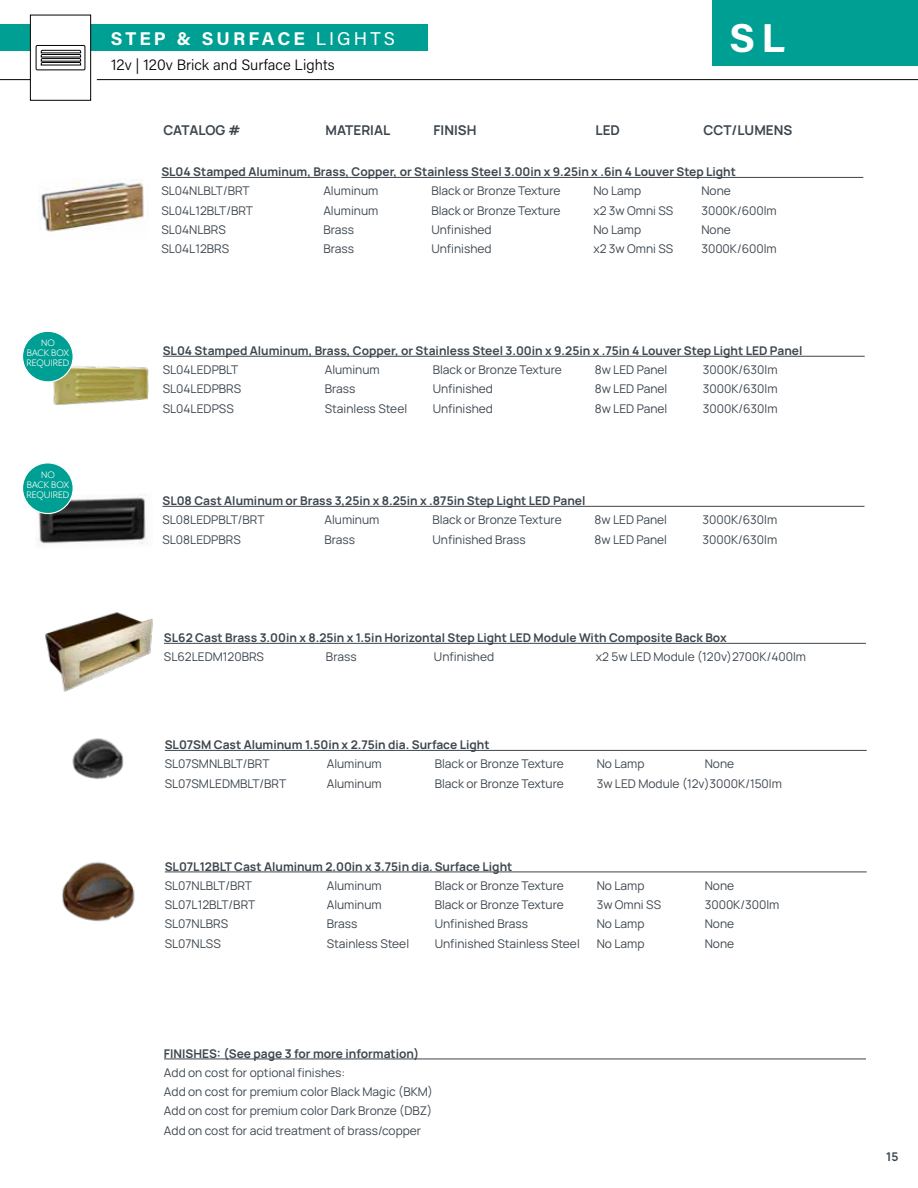
<style>
.page{position:relative;width:918px;height:1188px;background:#fff}
.page>*{position:absolute;margin:0;border:0;box-sizing:border-box;transform-origin:0 0}
.t1{font:40.5px "Acumin Variable Concept";color:#fff}
.t2{font:18.45px "Acumin Variable Concept";letter-spacing:.165em;color:#fff}
.t3{font:15px "Acumin Variable Concept";color:#000}
.t4{font:700 13.5px "Manrope";color:#3d464e}
.t5{font:700 13.5px "Manrope";letter-spacing:-.02em;color:#3d464e}
.t6{font:12px/19.2px "Manrope";color:#3d464e}
.t7{font:700 12px "Manrope";color:#3d464e}
.t8{font:10.8px/10.1px "Mr Eaves XL Mod OT";color:#fff;text-align:center}
</style>
<div class="page">
<hr style="left:0;top:79px;width:60px;height:1px;background:#000">
<hr style="left:164px;top:1059px;width:702px;height:1px;background:#3d464e">
<hr style="left:163px;top:356px;width:702px;height:1px;background:#3d464e">
<img style="left:53px;top:366px;width:96px;height:39px">
<div style="left:23px;top:331px;width:50px;height:51px;background:#009f93;border-radius:50%"></div>
<div style="left:22px;top:331px;width:52px;height:52px;border:1px solid #fff;border-radius:50%"></div>
<hr style="left:162px;top:506px;width:702px;height:1px;background:#3d464e">
<img style="left:37px;top:494px;width:109px;height:52px">
<div style="left:23px;top:463px;width:50px;height:51px;background:#009f93;border-radius:50%"></div>
<div style="left:22px;top:462px;width:52px;height:52px;border:1px solid #fff;border-radius:50%"></div>
<hr style="left:164px;top:643px;width:702px;height:1px;background:#3d464e">
<img style="left:45px;top:612px;width:126px;height:80px">
<div style="left:0;top:24px;width:428px;height:27px;background:#009f93"></div>
<hr style="left:97px;top:79px;width:821px;height:1px;background:#000">
<div style="left:30px;top:15px;width:61px;height:85px;background:#fff"></div>
<div style="left:30px;top:15px;width:61px;height:86px;border:1px solid #000"></div>
<div style="left:713px;top:0;width:205px;height:66px;background:#009f93"></div>
<div style="left:36px;top:45px;width:49px;height:25px;border:1px solid #000"></div>
<svg style="left:41px;top:50px;width:40px;height:15px"></svg>
<hr style="left:161px;top:177px;width:702px;height:1px;background:#3d464e">
<img style="left:39px;top:179px;width:110px;height:53px">
<hr style="left:165px;top:750px;width:702px;height:1px;background:#3d464e">
<img style="left:72px;top:738px;width:52px;height:41px">
<hr style="left:165px;top:872px;width:702px;height:1px;background:#3d464e">
<img style="left:62px;top:862px;width:73px;height:59px">
<p class="t8" style="left:26px;top:338px;width:44px">NO<br>BACK BOX<br>REQUIRED</p>
<p class="t8" style="left:26px;top:470px;width:44px">NO<br>BACK BOX<br>REQUIRED</p>
<h2 class="t2" style="left:111px;top:25px;width:286px">STEP &amp; SURFACE LIGHTS</h2>
<p class="t3" style="left:111px;top:54px;width:225px">12v | 120v Brick and Surface Lights</p>
<h1 class="t1" style="left:729px;top:10px;width:57px">SL</h1>
<p class="t5" style="left:164px;top:121px;width:79px">CATALOG #</p>
<p class="t4" style="left:326px;top:121px;width:66px">MATERIAL</p>
<p class="t4" style="left:434px;top:121px;width:44px">FINISH</p>
<p class="t4" style="left:596px;top:121px;width:26px">LED</p>
<p class="t4" style="left:704px;top:121px;width:90px">CCT/LUMENS</p>
<p class="t7" style="left:161px;top:164px;width:576px">SL04 Stamped Aluminum, Brass, Copper, or Stainless Steel 3.00in x 9.25in x .6in 4 Louver Step Light</p>
<p class="t6" style="left:161px;top:182px;width:90px">SL04NLBLT/BRT</p>
<p class="t6" style="left:323px;top:182px;width:56px">Aluminum</p>
<p class="t6" style="left:431px;top:182px;width:131px">Black or Bronze Texture</p>
<p class="t6" style="left:593px;top:182px;width:49px">No Lamp</p>
<p class="t6" style="left:701px;top:182px;width:31px">None</p>
<p class="t6" style="left:161px;top:201px;width:93px">SL04L12BLT/BRT</p>
<p class="t6" style="left:323px;top:201px;width:56px">Aluminum</p>
<p class="t6" style="left:431px;top:201px;width:131px">Black or Bronze Texture</p>
<p class="t6" style="left:593px;top:201px;width:81px">x2 3w Omni SS</p>
<p class="t6" style="left:701px;top:201px;width:77px">3000K/600lm</p>
<p class="t6" style="left:161px;top:220px;width:66px">SL04NLBRS</p>
<p class="t6" style="left:323px;top:220px;width:32px">Brass</p>
<p class="t6" style="left:431px;top:220px;width:62px">Unfinished</p>
<p class="t6" style="left:593px;top:220px;width:49px">No Lamp</p>
<p class="t6" style="left:701px;top:220px;width:31px">None</p>
<p class="t6" style="left:161px;top:239px;width:69px">SL04L12BRS</p>
<p class="t6" style="left:323px;top:239px;width:32px">Brass</p>
<p class="t6" style="left:431px;top:239px;width:62px">Unfinished</p>
<p class="t6" style="left:593px;top:239px;width:81px">x2 3w Omni SS</p>
<p class="t6" style="left:701px;top:239px;width:77px">3000K/600lm</p>
<p class="t7" style="left:163px;top:343px;width:641px">SL04 Stamped Aluminum, Brass, Copper, or Stainless Steel 3.00in x 9.25in x .75in 4 Louver Step Light LED Panel</p>
<p class="t6" style="left:163px;top:360px;width:77px">SL04LEDPBLT</p>
<p class="t6" style="left:325px;top:360px;width:56px">Aluminum</p>
<p class="t6" style="left:433px;top:360px;width:131px">Black or Bronze Texture</p>
<p class="t6" style="left:595px;top:360px;width:74px">8w LED Panel</p>
<p class="t6" style="left:703px;top:360px;width:76px">3000K/630lm</p>
<p class="t6" style="left:163px;top:380px;width:80px">SL04LEDPBRS</p>
<p class="t6" style="left:325px;top:380px;width:32px">Brass</p>
<p class="t6" style="left:433px;top:380px;width:62px">Unfinished</p>
<p class="t6" style="left:595px;top:380px;width:74px">8w LED Panel</p>
<p class="t6" style="left:703px;top:380px;width:76px">3000K/630lm</p>
<p class="t6" style="left:163px;top:399px;width:73px">SL04LEDPSS</p>
<p class="t6" style="left:325px;top:399px;width:84px">Stainless Steel</p>
<p class="t6" style="left:433px;top:399px;width:62px">Unfinished</p>
<p class="t6" style="left:595px;top:399px;width:74px">8w LED Panel</p>
<p class="t6" style="left:703px;top:399px;width:76px">3000K/630lm</p>
<p class="t7" style="left:162px;top:493px;width:424px">SL08 Cast Aluminum or Brass 3,25in x 8.25in x .875in Step Light LED Panel</p>
<p class="t6" style="left:162px;top:511px;width:104px">SL08LEDPBLT/BRT</p>
<p class="t6" style="left:324px;top:511px;width:56px">Aluminum</p>
<p class="t6" style="left:432px;top:511px;width:131px">Black or Bronze Texture</p>
<p class="t6" style="left:594px;top:511px;width:74px">8w LED Panel</p>
<p class="t6" style="left:702px;top:511px;width:76px">3000K/630lm</p>
<p class="t6" style="left:162px;top:530px;width:80px">SL08LEDPBRS</p>
<p class="t6" style="left:324px;top:530px;width:32px">Brass</p>
<p class="t6" style="left:432px;top:530px;width:95px">Unfinished Brass</p>
<p class="t6" style="left:594px;top:530px;width:74px">8w LED Panel</p>
<p class="t6" style="left:702px;top:530px;width:76px">3000K/630lm</p>
<p class="t7" style="left:164px;top:630px;width:564px">SL62 Cast Brass 3.00in x 8.25in x 1.5in Horizontal Step Light LED Module With Composite Back Box</p>
<p class="t6" style="left:164px;top:648px;width:102px">SL62LEDM120BRS</p>
<p class="t6" style="left:326px;top:648px;width:32px">Brass</p>
<p class="t6" style="left:434px;top:648px;width:62px">Unfinished</p>
<p class="t6" style="left:596px;top:648px;width:212px">x2 5w LED Module (120v)2700K/400lm</p>
<p class="t7" style="left:165px;top:737px;width:326px">SL07SM Cast Aluminum 1.50in x 2.75in dia. Surface Light</p>
<p class="t6" style="left:165px;top:755px;width:106px">SL07SMNLBLT/BRT</p>
<p class="t6" style="left:327px;top:755px;width:56px">Aluminum</p>
<p class="t6" style="left:435px;top:755px;width:131px">Black or Bronze Texture</p>
<p class="t6" style="left:597px;top:755px;width:49px">No Lamp</p>
<p class="t6" style="left:705px;top:755px;width:31px">None</p>
<p class="t6" style="left:165px;top:774px;width:123px">SL07SMLEDMBLT/BRT</p>
<p class="t6" style="left:327px;top:774px;width:56px">Aluminum</p>
<p class="t6" style="left:435px;top:774px;width:131px">Black or Bronze Texture</p>
<p class="t6" style="left:597px;top:774px;width:187px">3w LED Module (12v)3000K/150lm</p>
<p class="t7" style="left:165px;top:859px;width:349px">SL07L12BLT Cast Aluminum 2.00in x 3.75in dia.Surface Light</p>
<p class="t6" style="left:165px;top:876px;width:89px">SL07NLBLT/BRT</p>
<p class="t6" style="left:327px;top:876px;width:56px">Aluminum</p>
<p class="t6" style="left:435px;top:876px;width:131px">Black or Bronze Texture</p>
<p class="t6" style="left:597px;top:876px;width:49px">No Lamp</p>
<p class="t6" style="left:705px;top:876px;width:31px">None</p>
<p class="t6" style="left:165px;top:895px;width:92px">SL07L12BLT/BRT</p>
<p class="t6" style="left:327px;top:895px;width:56px">Aluminum</p>
<p class="t6" style="left:435px;top:895px;width:131px">Black or Bronze Texture</p>
<p class="t6" style="left:597px;top:895px;width:66px">3w Omni SS</p>
<p class="t6" style="left:705px;top:895px;width:76px">3000K/300lm</p>
<p class="t6" style="left:165px;top:915px;width:65px">SL07NLBRS</p>
<p class="t6" style="left:327px;top:915px;width:32px">Brass</p>
<p class="t6" style="left:435px;top:915px;width:95px">Unfinished Brass</p>
<p class="t6" style="left:597px;top:915px;width:49px">No Lamp</p>
<p class="t6" style="left:705px;top:915px;width:31px">None</p>
<p class="t6" style="left:165px;top:934px;width:58px">SL07NLSS</p>
<p class="t6" style="left:327px;top:934px;width:84px">Stainless Steel</p>
<p class="t6" style="left:435px;top:934px;width:147px">Unfinished Stainless Steel</p>
<p class="t6" style="left:597px;top:934px;width:49px">No Lamp</p>
<p class="t6" style="left:705px;top:934px;width:31px">None</p>
<p class="t7" style="left:164px;top:1046px;width:257px">FINISHES: (See page 3 for more information)</p>
<p class="t6" style="left:164px;top:1063px;width:271px">Add on cost for optional finishes:<br>Add on cost for premium color Black Magic (BKM)<br>Add on cost for premium color Dark Bronze (DBZ)<br>Add on cost for acid treatment of brass/copper</p>
<p class="t7" style="left:886px;top:1149px;width:14px">15</p>
</div>
